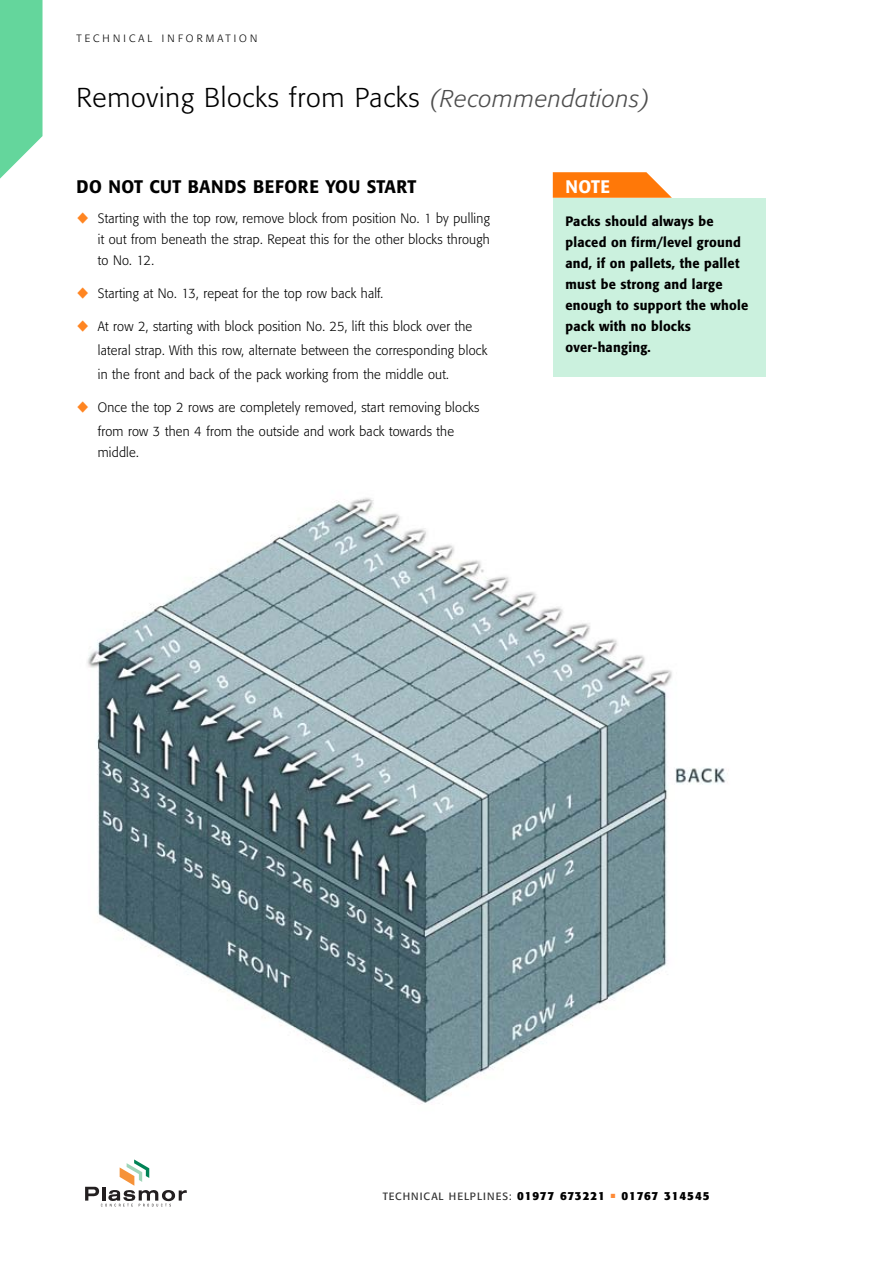
<style>
.page{position:relative;width:893px;height:1263px;background:#fff}
.page>*{position:absolute;margin:0;border:0;box-sizing:border-box;transform-origin:0 0}
.t1{font:300 27px "Formata";letter-spacing:.03em;color:#000}
.t2{font:500 18px "Formata";letter-spacing:.03em;color:#000;scale:.95 1}
.t3{font:500 18px "Formata";color:#fff;scale:.95 1}
.t4{font:300 13.5px/24px "Formata";letter-spacing:.015em;color:#000;scale:.95 1}
.t5{font:500 13.5px/21px "Formata";letter-spacing:.015em;color:#000;scale:.95 1}
.t6{font:700 11.7px "Formata";letter-spacing:.075em;color:#000}
.t7{font:300 10.5px "Formata";letter-spacing:.29em;color:#000}
.s1{font-style:italic;font-size:24px;color:#4d4d4d}
.s2{font-weight:400;font-size:10.5px;color:#333}
.s3{color:#fe8a36}
</style>
<div class="page">
<svg style="left:0;top:0;width:43px;height:179px;background:#78dba8"></svg>
<svg style="left:85px;top:1159px;width:102px;height:47px"></svg>
<img style="left:87px;top:498px;width:641px;height:606px">
<div style="left:553px;top:198px;width:212px;height:178px;background:#cbf1de"></div>
<svg style="left:553px;top:172px;width:119px;height:26px;background:#ff8826"></svg>
<p class="t7" style="left:77px;top:34px;width:182px">TECHNICAL INFORMATION</p>
<p class="t1" style="left:77px;top:85px;width:575px">Removing Blocks from Packs <span class="s1">(Recommendations)</span></p>
<p class="t2" style="left:77px;top:179px;width:359px">DO NOT CUT BANDS BEFORE YOU START</p>
<p class="t4" style="left:98px;top:209px;width:414px;line-height:21px;text-align:justify">Starting with the top row, remove block from position No. 1 by pulling it out from beneath the strap. Repeat this for the other blocks through to No. 12.</p>
<p class="t4" style="left:98px;top:282px;width:302px">Starting at No. 13, repeat for the top row back half.</p>
<p class="t4" style="left:98px;top:315px;width:411px">At row 2, starting with block position No. 25, lift this block over the lateral strap. With this row, alternate between the corresponding block in the front and back of the pack working from the middle out.</p>
<p class="t4" style="left:98px;top:396px;width:403px">Once the top 2 rows are completely removed, start removing blocks from row 3 then 4 from the outside and work back towards the</p>
<p class="t4" style="left:98px;top:441px;width:45px">middle.</p>
<p class="t3" style="left:566px;top:178px;width:48px">NOTE</p>
<p class="t5" style="left:566px;top:211px;width:194px">Packs should always be placed on firm/level ground and, if on pallets, the pallet must be strong and large enough to support the whole pack with no blocks over-hanging.</p>
<p class="t6" style="left:383px;top:1190px;width:328px"><span class="s2">TECHNICAL HELPLINES:</span> 01977 673221 <span class="s3">■</span> 01767 314545</p>
</div>
